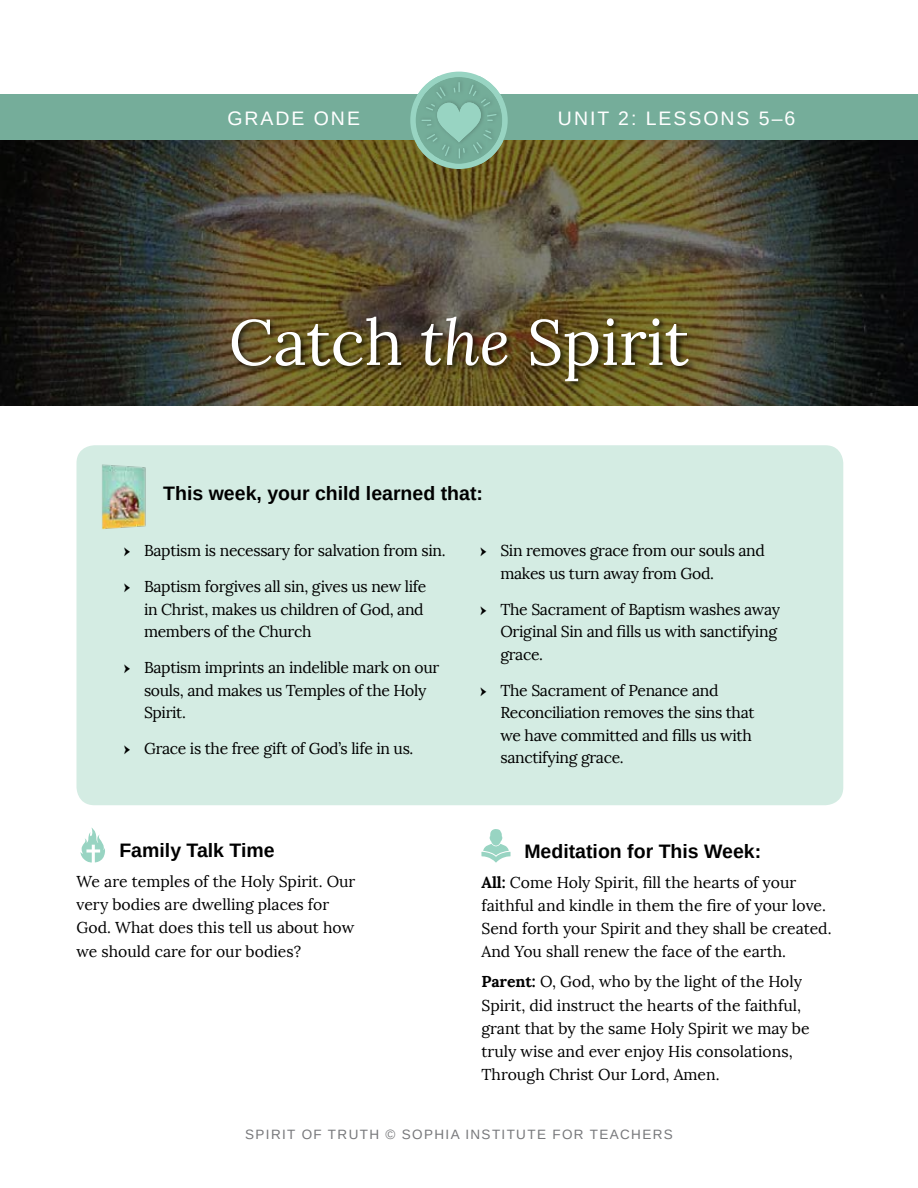
<style>
.page{position:relative;width:918px;height:1188px;background:#fff}
.page>*{position:absolute;margin:0;border:0;box-sizing:border-box;transform-origin:0 0}
.t1{font:63.9px "Lora";color:#fff}
.t2{font:700 19.5px "Arimo";color:#000}
.t3{font:19.5px "Arimo";letter-spacing:.1em;color:#fff}
.t4{font:15.75px/22.5px "Lora";letter-spacing:-.02em;color:#000}
.t5{font:15.75px/23.2px "Lora";color:#000}
.t6{font:13.5px "Arimo";letter-spacing:.1em;color:#77787b}
.s1{font-style:italic}
.s2{font-family:"Minion Pro"}
.s3{font-weight:700}
</style>
<div class="page">
<svg style="left:80px;top:828px;width:25px;height:35px"></svg>
<svg style="left:482px;top:829px;width:29px;height:34px"></svg>
<svg style="left:0;top:140px;width:918px;height:266px;background:#43402c"></svg>
<div style="left:230px;top:315px;width:467px;height:74px;background:#000;opacity:.7"></div>
<div style="left:0;top:95px;width:918px;height:45px;background:#75ad9a"></div>
<svg style="left:410px;top:72px;width:98px;height:97px"></svg>
<div style="left:76px;top:445px;width:767px;height:360px;background:#d4ece3;border-radius:18px"></div>
<img style="left:102px;top:464px;width:44px;height:65px">
<p class="t3" style="left:227px;top:105px;width:134px">GRADE ONE</p>
<p class="t3" style="left:558px;top:105px;width:239px">UNIT 2: LESSONS 5–6</p>
<h1 class="t1" style="left:229px;top:305px;width:462px">Catch <span class="s1">the</span> Spirit</h1>
<p class="t2" style="left:163px;top:480px;width:321px">This week, your child learned that:</p>
<p class="t4" style="left:124px;top:540px;width:323px"><span class="s2">ӹ</span> Baptism is necessary for salvation from sin.</p>
<p class="t4" style="left:144px;top:576px;width:284px;text-indent:-20px"><span class="s2">ӹ</span> Baptism forgives all sin, gives us new life in Christ, makes us children of God, and members of the Church</p>
<p class="t4" style="left:144px;top:657px;width:297px;text-indent:-20px"><span class="s2">ӹ</span> Baptism imprints an indelible mark on our souls, and makes us Temples of the Holy<br>Spirit.</p>
<p class="t4" style="left:124px;top:738px;width:291px"><span class="s2">ӹ</span> Grace is the free gift of God’s life in us.</p>
<p class="t2" style="left:119px;top:837px;width:157px">Family Talk Time</p>
<p class="t5" style="left:76px;top:870px;width:280px">We are temples of the Holy Spirit. Our very bodies are dwelling places for God. What does this tell us about how we should care for our bodies?</p>
<p class="t4" style="left:500px;top:540px;width:266px;text-indent:-20px"><span class="s2">ӹ</span> Sin removes grace from our souls and makes us turn away from God.</p>
<p class="t4" style="left:500px;top:598px;width:281px;text-indent:-20px"><span class="s2">ӹ</span> The Sacrament of Baptism washes away<br>Original Sin and fills us with sanctifying grace.</p>
<p class="t4" style="left:500px;top:679px;width:256px;text-indent:-20px"><span class="s2">ӹ</span> The Sacrament of Penance and<br>Reconciliation removes the sins that we have committed and fills us with sanctifying grace.</p>
<p class="t2" style="left:524px;top:837px;width:238px">Meditation for This Week:</p>
<p class="t5" style="left:482px;top:871px;width:352px"><span class="s3">All:</span> Come Holy Spirit, fill the hearts of your faithful and kindle in them the fire of your love.<br>Send forth your Spirit and they shall be created.<br>And You shall renew the face of the earth.</p>
<p class="t5" style="left:482px;top:971px;width:330px"><span class="s3">Parent:</span> O, God, who by the light of the Holy Spirit, did instruct the hearts of the faithful, grant that by the same Holy Spirit we may be truly wise and ever enjoy His consolations, Through Christ Our Lord, Amen.</p>
<p class="t6" style="left:245px;top:1126px;width:429px">SPIRIT OF TRUTH © SOPHIA INSTITUTE FOR TEACHERS</p>
</div>
